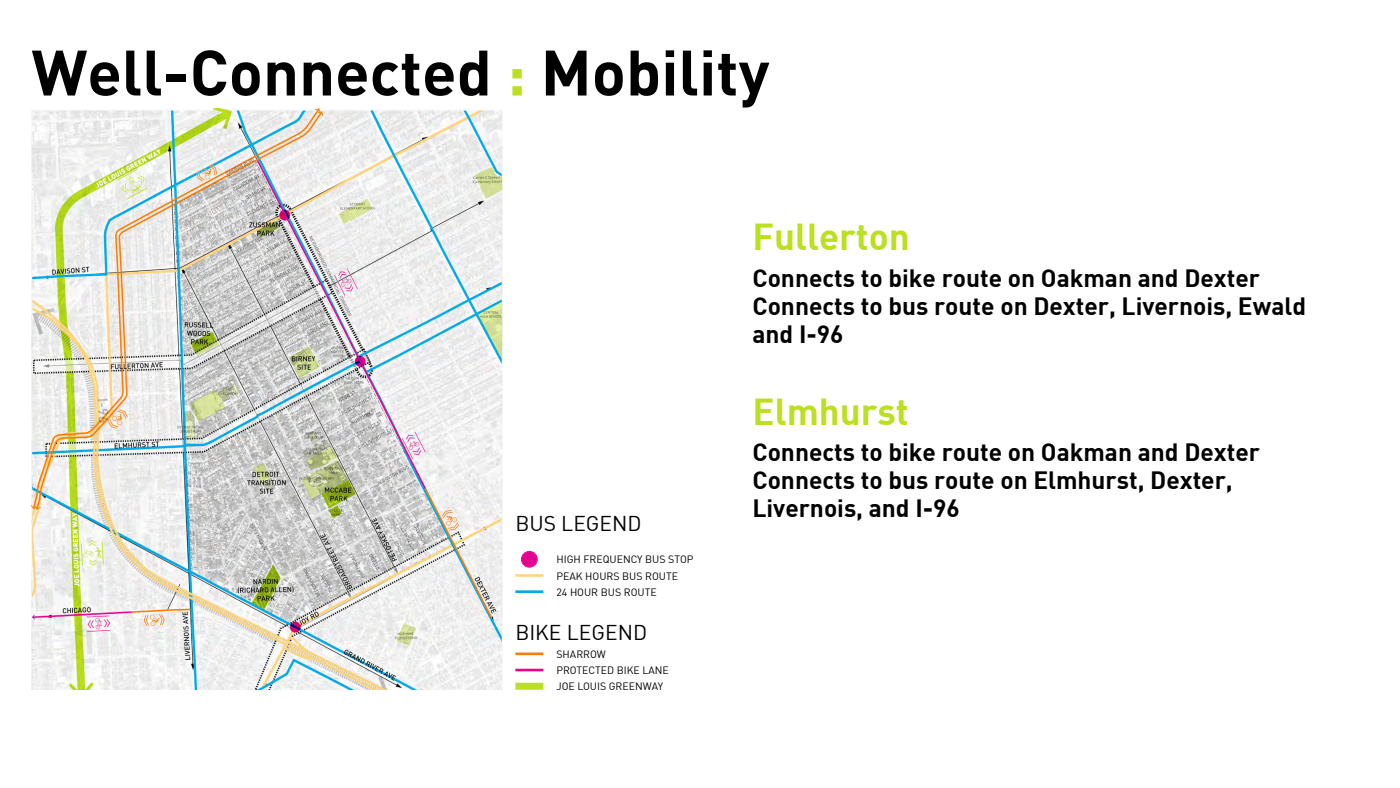
<style>
.page{position:relative;width:1400px;height:788px;background:#fff}
.page>*{position:absolute;margin:0;border:0;box-sizing:border-box;transform-origin:0 0}
.t1{font:700 63px "DIN";color:#000}
.t2{font:700 36.75px "DIN";color:#bae01f}
.t3{font:700 24.5px/28px "DIN";color:#000}
.t4{font:21px "DIN";color:#000}
.t5{font:10.5px "DIN";color:#000}
.s1{color:#bae01f}
</style>
<div class="page">
<img style="left:32px;top:108px;width:470px;height:581px">
<div style="left:522px;top:551px;width:15px;height:16px;background:#e3058e;border-radius:50%"></div>
<div style="left:521px;top:551px;width:17px;height:16px;border:1px solid #e80ca3;border-radius:50%"></div>
<hr style="left:515px;top:574px;width:28px;height:2px;background:#ffd47f">
<hr style="left:515px;top:590px;width:28px;height:3px;background:#01aae5">
<hr style="left:515px;top:652px;width:28px;height:3px;background:#fb7d05">
<hr style="left:515px;top:668px;width:28px;height:3px;background:#eb008b">
<div style="left:515px;top:682px;width:28px;height:7px;background:#bbe021"></div>
<p class="t1" style="left:32px;top:32px;width:740px">Well-Connected <span class="s1">:</span> Mobility</p>
<p class="t2" style="left:752px;top:213px;width:159px">Fullerton</p>
<p class="t3" style="left:752px;top:263px;width:509px">Connects to bike route on Oakman and Dexter</p>
<p class="t3" style="left:752px;top:291px;width:555px">Connects to bus route on Dexter, Livernois, Ewald and I-96</p>
<p class="t4" style="left:515px;top:510px;width:128px">BUS LEGEND</p>
<p class="t5" style="left:556px;top:553px;width:138px">HIGH FREQUENCY BUS STOP</p>
<p class="t5" style="left:556px;top:569px;width:123px">PEAK HOURS BUS ROUTE</p>
<p class="t5" style="left:556px;top:585px;width:102px">24 HOUR BUS ROUTE</p>
<p class="t4" style="left:515px;top:619px;width:133px">BIKE LEGEND</p>
<p class="t5" style="left:556px;top:647px;width:51px">SHARROW</p>
<p class="t5" style="left:556px;top:663px;width:114px">PROTECTED BIKE LANE</p>
<p class="t5" style="left:556px;top:679px;width:108px">JOE LOUIS GREENWAY</p>
<p class="t2" style="left:752px;top:387px;width:158px">Elmhurst</p>
<p class="t3" style="left:752px;top:436px;width:509px">Connects to bike route on Oakman and Dexter</p>
<p class="t3" style="left:752px;top:464px;width:482px">Connects to bus route on Elmhurst, Dexter,<br>Livernois, and I-96</p>
</div>
